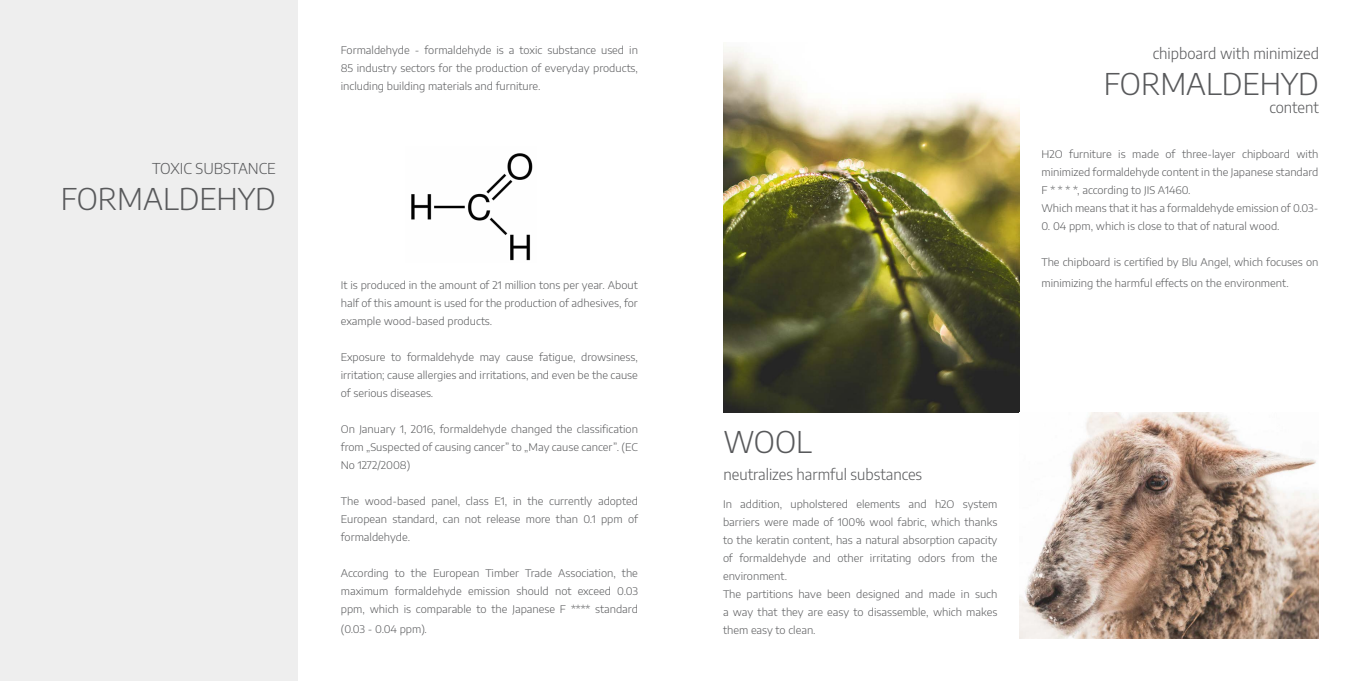
<style>
.page{position:relative;width:1361px;height:681px;background:#fff}
.page>*{position:absolute;margin:0;border:0;box-sizing:border-box;transform-origin:0 0}
.t1{font:300 30px "Encode Sans";color:#58595b}
.t2{font:300 15px "Encode Sans";color:#58595b}
.t3{font:300 10.5px/18px "Encode Sans Semi Expanded";color:#58595b;text-align:justify}
</style>
<div class="page">
<div style="left:0;top:0;width:298px;height:680px;background:#eee"></div>
<img style="left:411px;top:153px;width:122px;height:108px">
<img style="left:723px;top:44px;width:296px;height:368px">
<img style="left:1019px;top:412px;width:300px;height:226px">
<h2 class="t2" style="left:152px;top:158px;width:125px">TOXIC SUBSTANCE</h2>
<h1 class="t1" style="left:61px;top:178px;width:217px">FORMALDEHYD</h1>
<p class="t3" style="left:341px;top:41px;width:299px">Formaldehyde - formaldehyde is a toxic substance used in 85 industry sectors for the production of everyday products, including building materials and furniture.</p>
<p class="t3" style="left:341px;top:275px;width:299px">It is produced in the amount of 21 million tons per year. About half of this amount is used for the production of adhesives, for example wood-based products.</p>
<p class="t3" style="left:341px;top:347px;width:299px">Exposure to formaldehyde may cause fatigue, drowsiness, irritation; cause allergies and irritations, and even be the cause of serious diseases.</p>
<p class="t3" style="left:341px;top:419px;width:299px">On January 1, 2016, formaldehyde changed the classification from „Suspected of causing cancer” to „May cause cancer”. (EC No 1272/2008)</p>
<p class="t3" style="left:341px;top:491px;width:299px">The wood-based panel, class E1, in the currently adopted European standard, can not release more than 0.1 ppm of formaldehyde.</p>
<p class="t3" style="left:341px;top:563px;width:299px">According to the European Timber Trade Association, the maximum formaldehyde emission should not exceed 0.03 ppm, which is comparable to the Japanese F **** standard</p>
<p class="t3" style="left:341px;top:618px;width:88px">(0.03 - 0.04 ppm).</p>
<h2 class="t2" style="left:1153px;top:43px;width:168px">chipboard with minimized</h2>
<h1 class="t1" style="left:1103px;top:63px;width:217px">FORMALDEHYD</h1>
<h2 class="t2" style="left:1269px;top:97px;width:51px">content</h2>
<p class="t3" style="left:1041px;top:144px;width:278px;text-align:left">H2O furniture is made of three-layer chipboard with minimized formaldehyde content in the Japanese standard F * * * *, according to JIS A1460.<br>Which means that it has a formaldehyde emission of 0.03-</p>
<p class="t3" style="left:1041px;top:216px;width:240px">0. 04 ppm, which is close to that of natural wood.</p>
<p class="t3" style="left:1041px;top:251px;width:278px;line-height:21px">The chipboard is certified by Blu Angel, which focuses on minimizing the harmful effects on the environment.</p>
<h1 class="t1" style="left:723px;top:421px;width:90px">WOOL</h1>
<h2 class="t2" style="left:723px;top:464px;width:200px">neutralizes harmful substances</h2>
<p class="t3" style="left:723px;top:494px;width:276px;text-align:left">In addition, upholstered elements and h2O system barriers were made of 100% wool fabric, which thanks to the keratin content, has a natural absorption capacity of formaldehyde and other irritating odors from the environment.<br>The partitions have been designed and made in such a way that they are easy to disassemble, which makes them easy to clean.</p>
</div>
